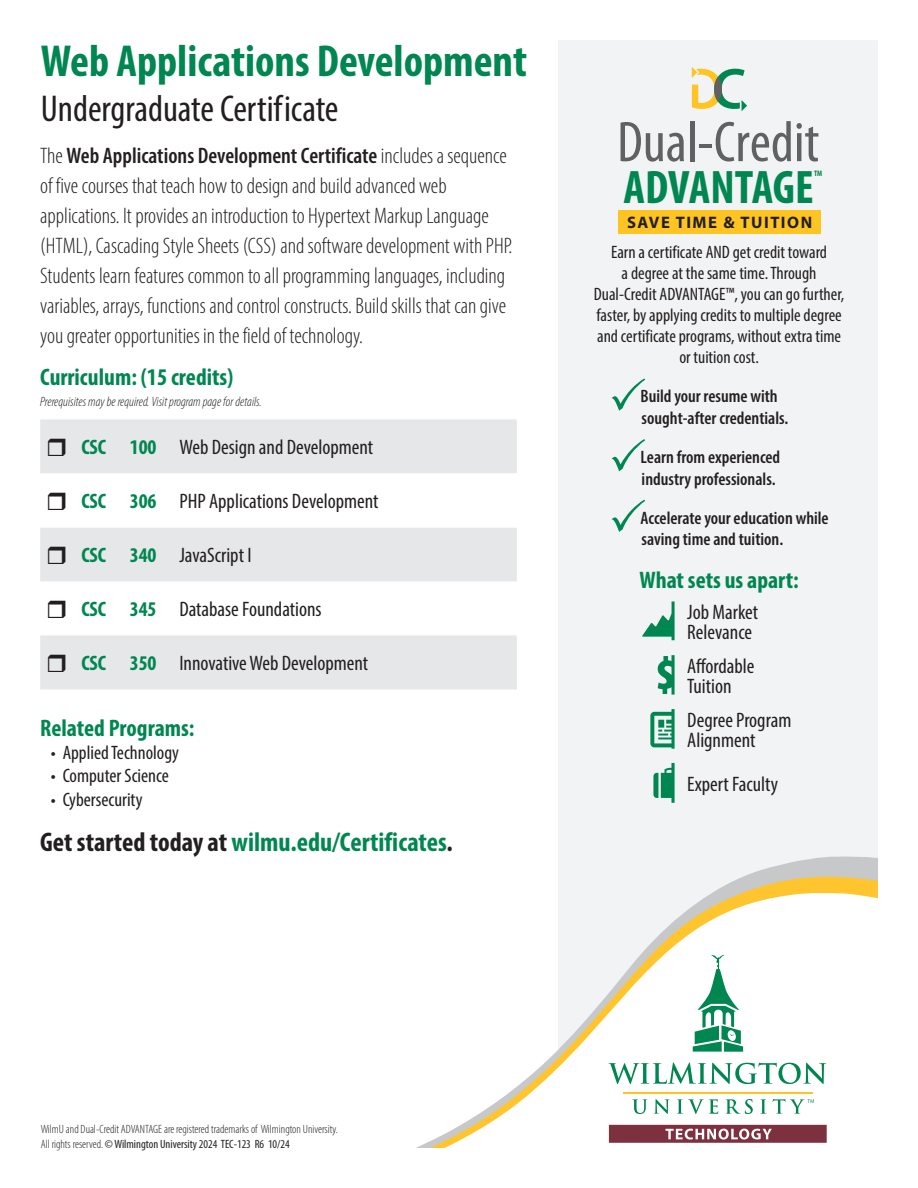
<style>
.page{position:relative;width:918px;height:1188px;background:#fff}
.page>*{position:absolute;margin:0;border:0;box-sizing:border-box;transform-origin:0 0}
.t1{font:condensed 57.9px "Myriad Pro";color:#616161}
.t2{font:700 condensed 47.25px "Myriad Pro";color:#008751}
.t3{font:700 condensed 45px "Myriad Pro";color:#008751}
.t4{font:condensed 37.5px "Myriad Pro";color:#231f20}
.Body_Copy{font:700 condensed 27px "Myriad Pro";color:#008751}
.CL_Name{font:700 condensed 24px "Myriad Pro";color:#008751}
.Body_Copy-2{font:300 condensed 22.5px/30px "Myriad Pro";color:#231f20}
.Course_List{font:condensed 21px/19.5px "Myriad Pro";color:#231f20}
.Course_List-2{font:700 condensed 21px "Myriad Pro";color:#008751}
.CL_Name-2{font:condensed 19.5px "Myriad Pro";color:#231f20}
.Body_Copy-3{font:condensed 18px/21px "Myriad Pro";color:#231f20;text-align:center}
.Body_Copy-4{font:600 condensed 18px/21.6px "Myriad Pro";color:#231f20}
.t5{font:700 16.65px "Myriad Pro";letter-spacing:.09em;color:#231f20}
.Note{font:italic 300 condensed 13.5px "Myriad Pro";color:#231f20}
.Note-2{font:300 condensed 12px/15px "Myriad Pro";color:#231f20}
.t6{font:700 condensed 7.95px "Myriad Pro";color:#008751}
.s1{font-weight:600}
.s2{color:#231f20}
.s3{font-weight:400}
</style>
<div class="page">
<svg style="left:40px;top:419px;width:477px;height:270px;fill:#e6e7e9"></svg>
<div style="left:558px;top:40px;width:320px;height:1108px;background:#f2f3f4"></div>
<svg style="left:753px;top:856px;width:125px;height:17px;fill:#c7c8ca"></svg>
<svg style="left:714px;top:873px;width:164px;height:19px"></svg>
<svg style="left:416px;top:892px;width:462px;height:256px;fill:#fff"></svg>
<svg style="left:642px;top:601px;width:33px;height:39px"></svg>
<svg style="left:658px;top:655px;width:17px;height:40px"></svg>
<svg style="left:650px;top:709px;width:25px;height:40px"></svg>
<svg style="left:653px;top:763px;width:22px;height:40px"></svg>
<svg style="left:632px;top:1099px;width:15px;height:15px"></svg>
<svg style="left:654px;top:1099px;width:16px;height:15px"></svg>
<svg style="left:677px;top:1099px;width:41px;height:15px"></svg>
<svg style="left:725px;top:1099px;width:28px;height:15px"></svg>
<svg style="left:760px;top:1099px;width:7px;height:15px"></svg>
<svg style="left:609px;top:1062px;width:217px;height:22px"></svg>
<hr style="left:624px;top:1092px;width:189px;height:1px;background:#fec422">
<svg style="left:693px;top:955px;width:50px;height:97px"></svg>
<svg style="left:773px;top:1099px;width:41px;height:15px"></svg>
<svg style="left:609px;top:1125px;width:218px;height:18px"></svg>
<div style="left:618px;top:211px;width:202px;height:23px;background:#fec422"></div>
<svg style="left:692px;top:67px;width:55px;height:44px"></svg>
<svg style="left:48px;top:438px;width:18px;height:18px"></svg>
<svg style="left:40px;top:473px;width:477px;height:54px"></svg>
<svg style="left:48px;top:546px;width:18px;height:18px"></svg>
<svg style="left:48px;top:600px;width:18px;height:18px"></svg>
<svg style="left:48px;top:654px;width:18px;height:18px"></svg>
<p class="t3" style="left:41px;top:33px;width:488px">Web Applications Development</p>
<p class="t4" style="left:41px;top:86px;width:299px">Undergraduate Certificate</p>
<p class="Body_Copy-2" style="left:40px;top:140px;width:474px">The <span class="s1">Web Applications Development Certificate</span> includes a sequence of five courses that teach how to design and build advanced web applications. It provides an introduction to Hypertext Markup Language (HTML), Cascading Style Sheets (CSS) and software development with PHP.<br>Students learn features common to all programming languages, including variables, arrays, functions and control constructs. Build skills that can give you greater opportunities in the field of technology.</p>
<p class="CL_Name" style="left:40px;top:362px;width:195px">Curriculum: (15 credits)</p>
<p class="Note" style="left:40px;top:394px;width:223px">Prerequisites may be required. Visit program page for details.</p>
<p class="Course_List-2" style="left:81px;top:434px;width:26px">CSC</p>
<p class="Course_List-2" style="left:130px;top:434px;width:28px">100</p>
<p class="Course_List" style="left:179px;top:437px;width:195px">Web Design and Development</p>
<p class="Course_List-2" style="left:81px;top:488px;width:26px">CSC</p>
<p class="Course_List-2" style="left:130px;top:488px;width:28px">306</p>
<p class="Course_List" style="left:179px;top:491px;width:201px">PHP Applications Development</p>
<p class="Course_List-2" style="left:81px;top:542px;width:26px">CSC</p>
<p class="Course_List-2" style="left:130px;top:542px;width:28px">340</p>
<p class="Course_List" style="left:179px;top:545px;width:74px">JavaScript I</p>
<p class="Course_List-2" style="left:81px;top:596px;width:26px">CSC</p>
<p class="Course_List-2" style="left:130px;top:596px;width:28px">345</p>
<p class="Course_List" style="left:179px;top:599px;width:144px">Database Foundations</p>
<p class="Course_List-2" style="left:81px;top:650px;width:26px">CSC</p>
<p class="Course_List-2" style="left:130px;top:650px;width:28px">350</p>
<p class="Course_List" style="left:179px;top:653px;width:190px">Innovative Web Development</p>
<p class="CL_Name" style="left:40px;top:713px;width:156px">Related Programs:</p>
<p class="CL_Name-2" style="left:51px;top:741px;width:130px">• Applied Technology</p>
<p class="CL_Name-2" style="left:51px;top:764px;width:120px">• Computer Science</p>
<p class="CL_Name-2" style="left:51px;top:787px;width:93px">• Cybersecurity</p>
<p class="Body_Copy" style="left:40px;top:825px;width:414px"><span class="s2">Get started today at</span> wilmu.edu/Certificates<span class="s2">.</span></p>
<p class="t1" style="left:617px;top:107px;width:204px">Dual-Credit</p>
<p class="t2" style="left:623px;top:157px;width:192px">ADVANTAGE</p>
<p class="t6" style="left:814px;top:169px;width:10px">TM</p>
<p class="t5" style="left:627px;top:212px;width:187px">SAVE TIME &amp; TUITION</p>
<p class="Body_Copy-3" style="left:594px;top:242px;width:252px">Earn a certificate AND get credit toward<br>a degree at the same time. Through Dual-Credit ADVANTAGE™, you can go further, faster, by applying credits to multiple degree and certificate programs, without extra time or tuition cost.</p>
<p class="Body_Copy-4" style="left:641px;top:385px;width:149px">Build your resume with sought-after credentials.</p>
<p class="Body_Copy-4" style="left:641px;top:446px;width:141px">Learn from experienced industry professionals.</p>
<p class="Body_Copy-4" style="left:641px;top:507px;width:190px">Accelerate your education while saving time and tuition.</p>
<p class="CL_Name" style="left:639px;top:565px;width:161px">What sets us apart:</p>
<p class="Course_List" style="left:687px;top:602px;width:72px">Job Market<br>Relevance</p>
<p class="Course_List" style="left:687px;top:656px;width:69px">Affordable<br>Tuition</p>
<p class="Course_List" style="left:687px;top:710px;width:106px">Degree Program<br>Alignment</p>
<p class="Course_List" style="left:687px;top:774px;width:92px">Expert Faculty</p>
<p class="Note-2" style="left:41px;top:1121px;width:299px">WilmU and Dual-Credit ADVANTAGE are registered trademarks of Wilmington University.<br>All rights reserved. <span class="s3">© Wilmington University 2024 TEC-123 R6 10/24</span></p>
</div>
